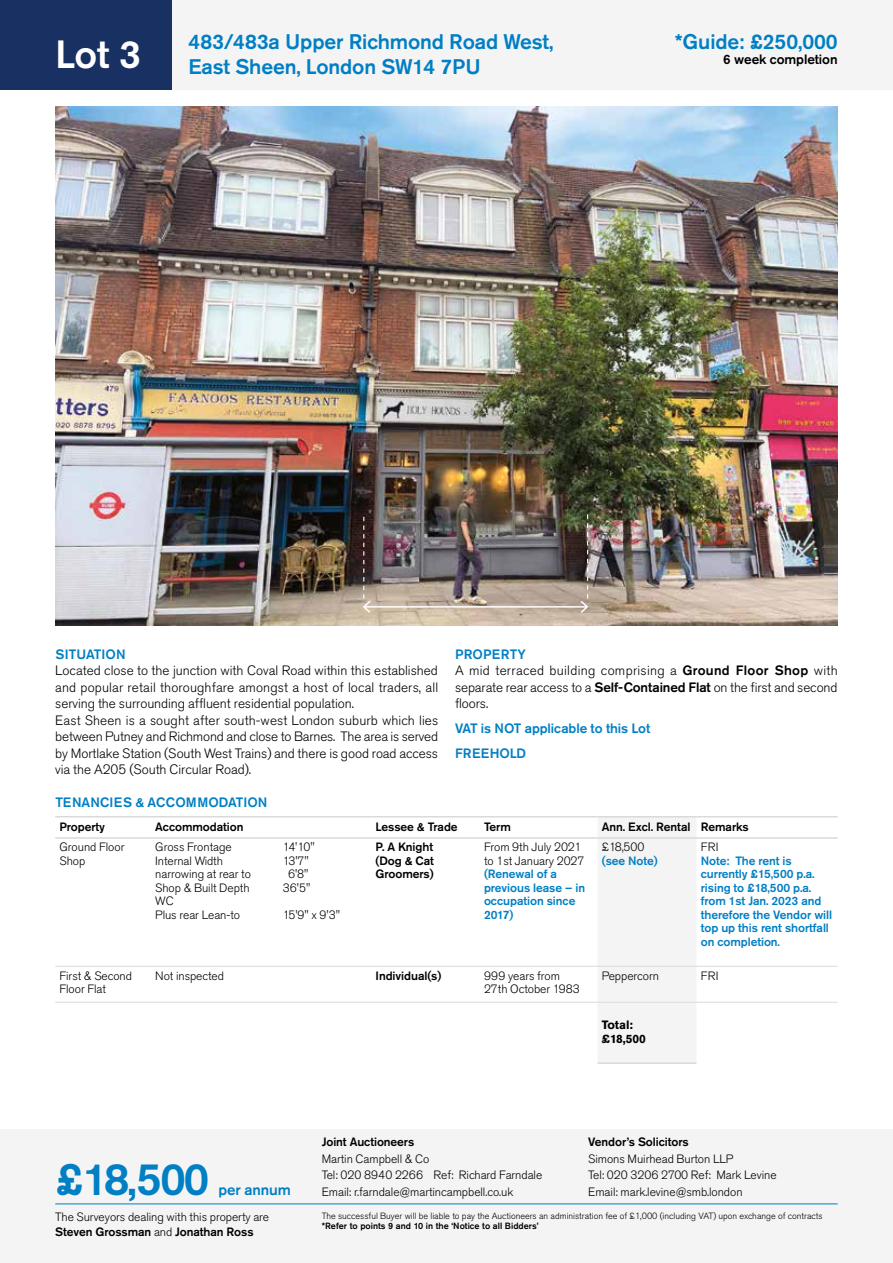
<style>
.page{position:relative;width:893px;height:1263px;background:#fff}
.page>*{position:absolute;margin:0;border:0;box-sizing:border-box;transform-origin:0 0}
.t1{font:500 45px "Akzidenz Grotesk Pro";color:#007fc4}
.t2{font:500 21px/25.2px "Akzidenz Grotesk Pro";letter-spacing:-.005em;color:#007fc4}
.t3{font:500 15px "Akzidenz Grotesk Pro";letter-spacing:-.005em;color:#007fc4}
.t4{font:300 13.5px/16.5px "Akzidenz Grotesk Pro";letter-spacing:-.005em;color:#000}
.t5{font:500 13.5px/24.8px "Akzidenz Grotesk Pro";letter-spacing:.005em;color:#007fc4}
.t6{font:500 13.5px "Akzidenz Grotesk Pro";letter-spacing:-.005em;color:#000}
.t7{font:300 12px/13.5px "Akzidenz Grotesk Pro";letter-spacing:-.005em;color:#000}
.t8{font:500 12px/13.5px "Akzidenz Grotesk Pro";letter-spacing:-.005em;color:#007fc4}
.t9{font:500 12px/13.5px "Akzidenz Grotesk Pro";letter-spacing:-.005em;color:#000;text-align:justify}
.t10{font:700 12px/13.5px "Akzidenz Grotesk Pro";letter-spacing:-.005em;color:#000}
.t11{font:300 9px "Akzidenz Grotesk Pro";color:#000}
.t12{font:500 9px "Akzidenz Grotesk Pro";color:#000}
.s1{font-weight:500;color:#007fc4}
.s2{font-weight:500}
</style>
<div class="page">
<div style="left:0;top:0;width:893px;height:89px;background:#f4f4f4"></div>
<div style="left:0;top:1129px;width:893px;height:134px;background:#f4f4f4"></div>
<div style="left:0;top:0;width:171px;height:89px;background:#193162"></div>
<hr style="left:55px;top:1203px;width:783px;height:1px;background:#007fc4">
<img style="left:55px;top:106px;width:783px;height:520px">
<hr style="left:364px;top:606px;width:223px;height:2px;background:#fff">
<svg style="left:362px;top:517px;width:10px;height:97px"></svg>
<svg style="left:579px;top:514px;width:10px;height:100px"></svg>
<div style="left:598px;top:817px;width:98px;height:245px;background:#f4f4f4"></div>
<hr style="left:55px;top:966px;width:96px;height:1px;background:#d9dada">
<hr style="left:151px;top:966px;width:220px;height:1px;background:#d9dada">
<hr style="left:371px;top:966px;width:109px;height:1px;background:#d9dada">
<hr style="left:480px;top:966px;width:118px;height:1px;background:#d9dada">
<hr style="left:598px;top:966px;width:98px;height:1px;background:#d9dada">
<hr style="left:696px;top:966px;width:142px;height:1px;background:#d9dada">
<hr style="left:55px;top:816px;width:96px;height:1px;background:#d9dada">
<hr style="left:151px;top:816px;width:220px;height:1px;background:#d9dada">
<hr style="left:371px;top:816px;width:109px;height:1px;background:#d9dada">
<hr style="left:480px;top:816px;width:118px;height:1px;background:#d9dada">
<hr style="left:598px;top:816px;width:98px;height:1px;background:#d9dada">
<hr style="left:696px;top:816px;width:142px;height:1px;background:#d9dada">
<hr style="left:55px;top:837px;width:96px;height:2px;background:#d9dada">
<hr style="left:151px;top:837px;width:220px;height:2px;background:#d9dada">
<hr style="left:371px;top:837px;width:109px;height:2px;background:#d9dada">
<hr style="left:480px;top:837px;width:118px;height:2px;background:#d9dada">
<hr style="left:598px;top:837px;width:98px;height:2px;background:#d9dada">
<hr style="left:696px;top:837px;width:142px;height:2px;background:#d9dada">
<hr style="left:55px;top:1002px;width:96px;height:1px;background:#d9dada">
<hr style="left:151px;top:1002px;width:220px;height:1px;background:#d9dada">
<hr style="left:371px;top:1002px;width:109px;height:1px;background:#d9dada">
<hr style="left:480px;top:1002px;width:118px;height:1px;background:#d9dada">
<hr style="left:696px;top:1002px;width:142px;height:1px;background:#d9dada">
<hr style="left:598px;top:1002px;width:98px;height:1px;background:#d9dada">
<hr style="left:598px;top:1062px;width:98px;height:2px;background:#d9dada">
<h2 class="t2" style="left:55px;top:29px;width:500px;text-indent:133px">483/483a Upper Richmond Road West,<br><sup>Lot</sup> <sup>3</sup> East Sheen, London SW14 7PU</h2>
<h2 class="t2" style="left:675px;top:29px;width:164px">*Guide: £250,000</h2>
<p class="t6" style="left:723px;top:50px;width:116px">6 week completion</p>
<p class="t5" style="left:55px;top:642px;width:72px">SITUATION</p>
<p class="t4" style="left:55px;top:662px;width:384px">Located close to the junction with Coval Road within this established and popular retail thoroughfare amongst a host of local traders, all serving the surrounding affluent residential population.<br>East Sheen is a sought after south-west London suburb which lies between Putney and Richmond and close to Barnes. The area is served by Mortlake Station (South West Trains) and there is good road access via the A205 (South Circular Road).</p>
<p class="t4" style="left:455px;top:646px;width:384px"><span class="s1">PROPERTY<br></span>A mid terraced building comprising a <span class="s2">Ground Floor Shop</span> with separate rear access to a <span class="s2">Self-Contained Flat</span> on the first and second floors.</p>
<p class="t5" style="left:455px;top:716px;width:197px">VAT is NOT applicable to this Lot<br>FREEHOLD</p>
<p class="t5" style="left:55px;top:790px;width:214px">TENANCIES &amp; ACCOMMODATION</p>
<p class="t9" style="left:60px;top:820px;width:47px">Property</p>
<p class="t9" style="left:155px;top:820px;width:90px">Accommodation</p>
<p class="t9" style="left:376px;top:820px;width:84px">Lessee &amp; Trade</p>
<p class="t9" style="left:484px;top:820px;width:28px">Term</p>
<p class="t9" style="left:602px;top:820px;width:149px">Ann. Excl. Rental Remarks</p>
<p class="t7" style="left:60px;top:840px;width:66px">Ground Floor<br>Shop</p>
<p class="t7" style="left:155px;top:840px;width:78px">Gross Frontage</p>
<p class="t7" style="left:283px;top:840px;width:34px">14'10"</p>
<p class="t9" style="left:376px;top:840px;width:60px">P. A Knight (Dog &amp; Cat Groomers)</p>
<p class="t7" style="left:484px;top:840px;width:102px">From 9th July 2021 to 1st January 2027</p>
<p class="t7" style="left:602px;top:840px;width:44px">£18,500</p>
<p class="t8" style="left:602px;top:854px;width:58px">(see Note)</p>
<p class="t7" style="left:701px;top:840px;width:19px">FRI</p>
<p class="t8" style="left:701px;top:854px;width:133px">Note: The rent is currently £15,500 p.a. rising to £18,500 p.a. from 1st Jan. 2023 and therefore the Vendor will top up this rent shortfall on completion.</p>
<p class="t7" style="left:155px;top:854px;width:69px">Internal Width</p>
<p class="t7" style="left:283px;top:854px;width:28px">13'7"</p>
<p class="t7" style="left:155px;top:867px;width:97px">narrowing at rear to</p>
<p class="t7" style="left:288px;top:867px;width:22px">6'8"</p>
<p class="t7" style="left:155px;top:881px;width:96px">Shop &amp; Built Depth</p>
<p class="t7" style="left:283px;top:881px;width:29px">36'5"</p>
<p class="t7" style="left:155px;top:894px;width:86px">WC<br>Plus rear Lean-to</p>
<p class="t8" style="left:484px;top:867px;width:103px">(Renewal of a previous lease – in occupation since<br>2017)</p>
<p class="t7" style="left:283px;top:908px;width:59px">15'9" x 9'3"</p>
<p class="t7" style="left:60px;top:968px;width:74px">First &amp; Second<br>Floor Flat</p>
<p class="t7" style="left:155px;top:968px;width:70px">Not inspected</p>
<p class="t9" style="left:376px;top:968px;width:67px">Individual(s)</p>
<p class="t7" style="left:484px;top:968px;width:97px">999 years from<br>27th October 1983</p>
<p class="t7" style="left:602px;top:968px;width:59px">Peppercorn</p>
<p class="t7" style="left:701px;top:968px;width:19px">FRI</p>
<p class="t10" style="left:602px;top:1018px;width:46px">Total: £18,500</p>
<h1 class="t1" style="left:55px;top:1150px;width:155px">£18,500</h1>
<p class="t3" style="left:218px;top:1180px;width:74px">per annum</p>
<p class="t7" style="left:55px;top:1209px;width:215px;line-height:15px">The Surveyors dealing with this property are<br><span class="s2">Steven Grossman</span> and <span class="s2">Jonathan Ross</span></p>
<p class="t9" style="left:322px;top:1135px;width:94px">Joint Auctioneers</p>
<p class="t7" style="left:322px;top:1150px;width:222px;line-height:16.5px">Martin Campbell &amp; Co<br>Tel: 020 8940 2266 Ref: Richard Farndale<br>Email: r.farndale@martincampbell.co.uk</p>
<p class="t9" style="left:588px;top:1135px;width:102px">Vendor’s Solicitors</p>
<p class="t7" style="left:588px;top:1150px;width:190px;line-height:16.5px">Simons Muirhead Burton LLP<br>Tel: 020 3206 2700 Ref: Mark Levine<br>Email: mark.levine@smb.london</p>
<p class="t11" style="left:322px;top:1209px;width:502px">The successful Buyer will be liable to pay the Auctioneers an administration fee of £1,000 (including VAT) upon exchange of contracts</p>
<p class="t12" style="left:322px;top:1220px;width:218px">*Refer to points 9 and 10 in the ‘Notice to all Bidders’</p>
</div>
